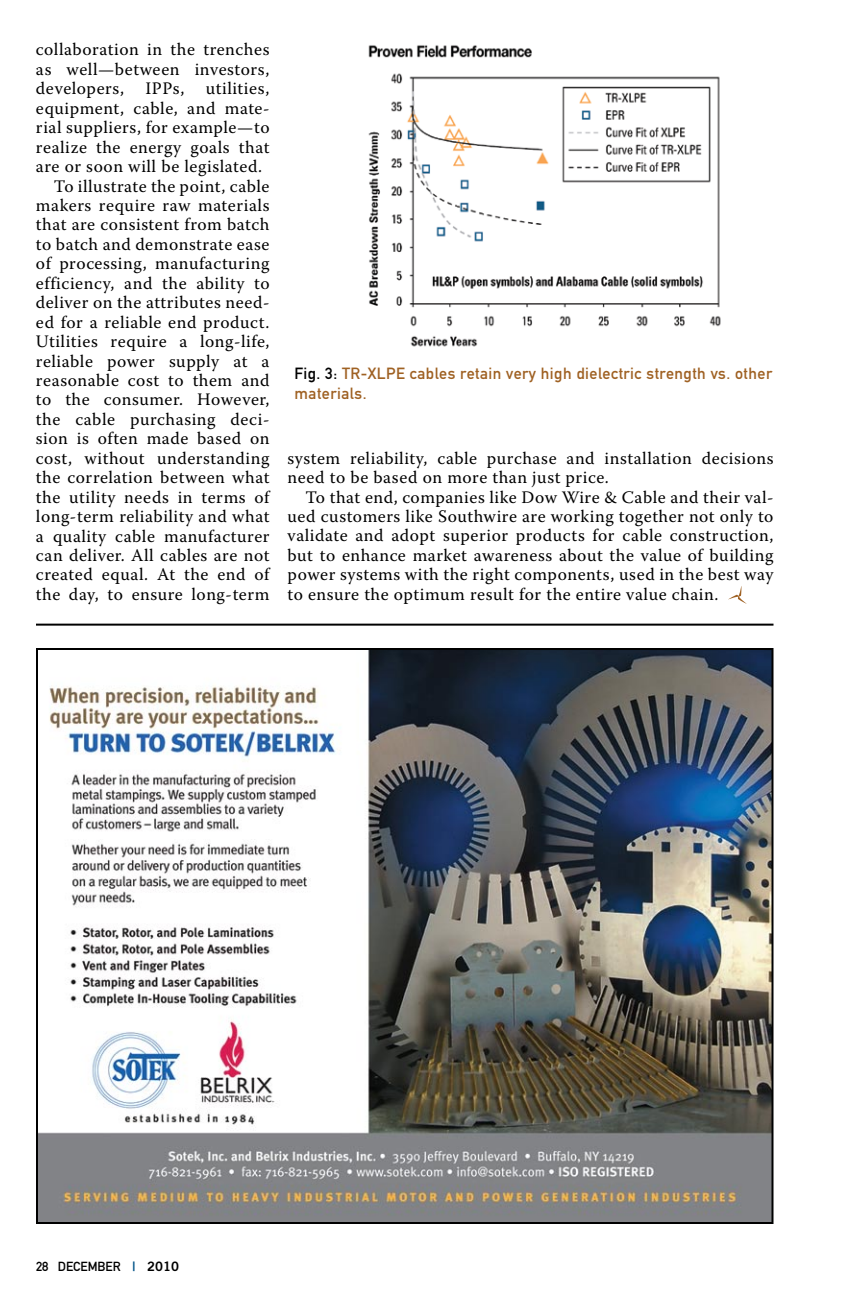
<style>
.page{position:relative;width:846px;height:1296px;background:#fff}
.page>*{position:absolute;margin:0;border:0;box-sizing:border-box;transform-origin:0 0}
.t1{font:17.6px/19.4px "Warnock Pro";letter-spacing:.03em;color:#000}
.t2{font:16px/20px "DIN Mittelschrift Alternate";letter-spacing:.03em;color:#9f6123}
.t3{font:13px "DIN Mittelschrift Alternate";color:#000}
.s1{color:#000}
.s2{font-family:"Trade Gothic Bold Two";color:#005387}
.s3{font-family:"Trade Gothic Bold Two"}
</style>
<div class="page">
<svg style="left:728px;top:586px;width:19px;height:18px"></svg>
<img style="left:368px;top:45px;width:353px;height:302px">
<hr style="left:36px;top:624px;width:738px;height:2px;background:#000">
<img style="left:39px;top:651px;width:732px;height:570px">
<p class="t1" style="left:36px;top:40px;width:235px">collaboration in the trenches</p>
<p class="t1" style="left:36px;top:59px;width:235px">as well—between investors,</p>
<p class="t1" style="left:36px;top:79px;width:235px">developers, IPPs, utilities,</p>
<p class="t1" style="left:36px;top:98px;width:235px">equipment, cable, and mate-</p>
<p class="t1" style="left:36px;top:117px;width:235px">rial suppliers, for example—to</p>
<p class="t1" style="left:36px;top:137px;width:235px">realize the energy goals that</p>
<p class="t1" style="left:36px;top:156px;width:228px">are or soon will be legislated.</p>
<p class="t1" style="left:54px;top:176px;width:217px">To illustrate the point, cable</p>
<p class="t1" style="left:36px;top:195px;width:235px">makers require raw materials</p>
<p class="t1" style="left:36px;top:215px;width:235px">that are consistent from batch</p>
<p class="t1" style="left:36px;top:234px;width:235px">to batch and demonstrate ease</p>
<p class="t1" style="left:36px;top:254px;width:235px">of processing, manufacturing</p>
<p class="t1" style="left:36px;top:273px;width:235px">efficiency, and the ability to</p>
<p class="t1" style="left:36px;top:292px;width:235px">deliver on the attributes need-</p>
<p class="t1" style="left:36px;top:312px;width:235px">ed for a reliable end product.</p>
<p class="t1" style="left:36px;top:331px;width:235px">Utilities require a long-life,</p>
<p class="t1" style="left:36px;top:351px;width:235px">reliable power supply at a</p>
<p class="t1" style="left:36px;top:370px;width:235px">reasonable cost to them and</p>
<p class="t1" style="left:36px;top:390px;width:235px">to the consumer. However,</p>
<p class="t1" style="left:36px;top:409px;width:235px">the cable purchasing deci-</p>
<p class="t1" style="left:36px;top:429px;width:235px">sion is often made based on</p>
<p class="t1" style="left:36px;top:448px;width:235px">cost, without understanding</p>
<p class="t1" style="left:36px;top:467px;width:235px">the correlation between what</p>
<p class="t1" style="left:36px;top:487px;width:235px">the utility needs in terms of</p>
<p class="t1" style="left:36px;top:506px;width:235px">long-term reliability and what</p>
<p class="t1" style="left:36px;top:526px;width:235px">a quality cable manufacturer</p>
<p class="t1" style="left:36px;top:545px;width:235px">can deliver. All cables are not</p>
<p class="t1" style="left:36px;top:565px;width:235px">created equal. At the end of</p>
<p class="t1" style="left:36px;top:584px;width:235px">the day, to ensure long-term</p>
<p class="t2" style="left:294px;top:363px;width:479px"><span class="s1">Fig. 3:</span> TR-XLPE cables retain very high dielectric strength vs. other materials.</p>
<p class="t1" style="left:288px;top:448px;width:488px">system reliability, cable purchase and installation decisions need to be based on more than just price.</p>
<p class="t1" style="left:288px;top:487px;width:488px;text-align:justify;text-indent:18px">To that end, companies like Dow Wire &amp; Cable and their val&shy;ued customers like Southwire are working together not only to validate and adopt superior products for cable construction, but to enhance market awareness about the value of building power systems with the right components, used in the best way to ensure the optimum result for the entire value chain.</p>
<p class="t3" style="left:36px;top:1258px;width:145px">28 DECEMBER <span class="s2">|</span> <span class="s3">2010</span></p>
</div>
